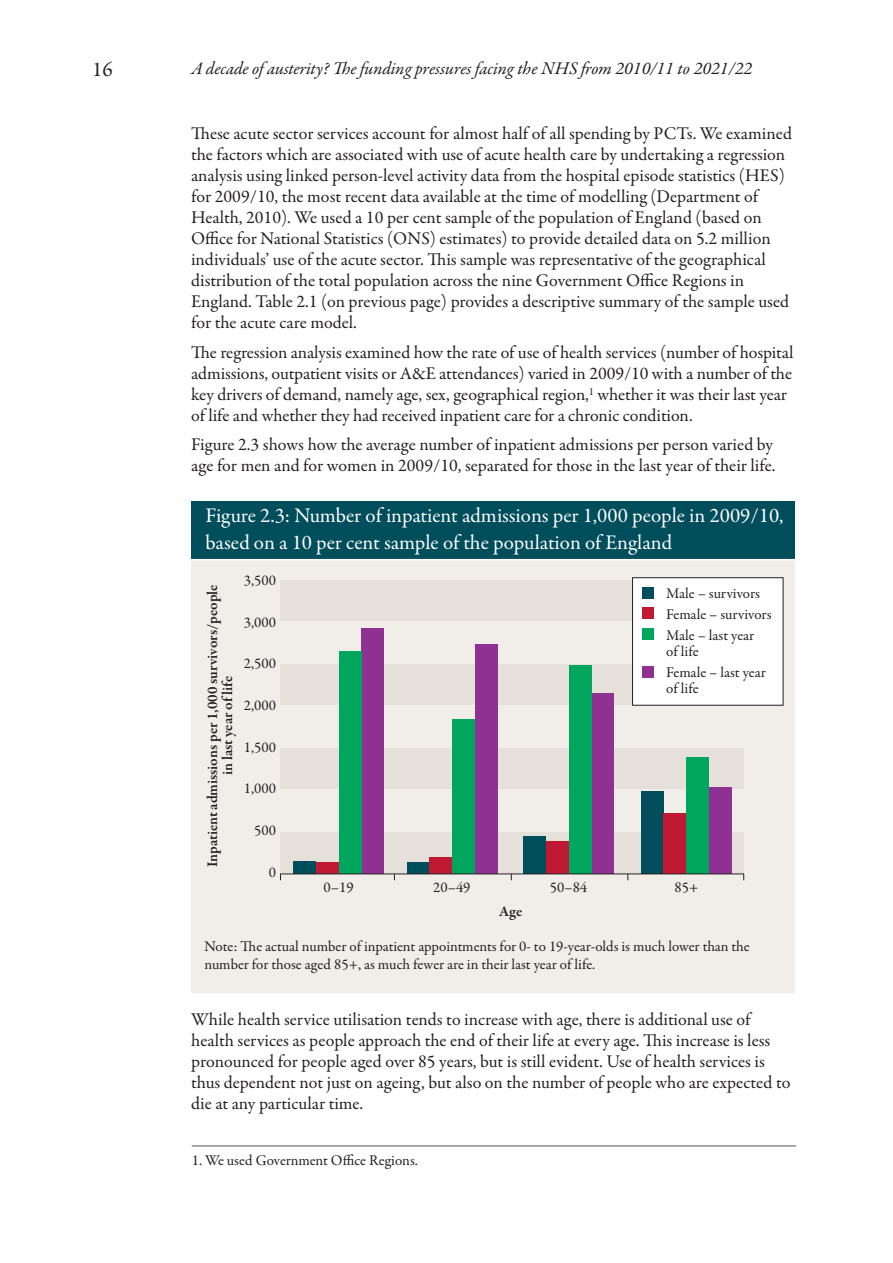
<style>
.page{position:relative;width:893px;height:1263px;background:#fff}
.page>*{position:absolute;margin:0;border:0;box-sizing:border-box;transform-origin:0 0}
.t1{font:21px/26.2px "Garamond Premr Pro";color:#fff}
.t2{font:21px "Garamond Premr Pro";color:#231f20}
.t3{font:18px/21px "Garamond Premr Pro";color:#231f20}
.t4{font:italic 18px "Garamond Premr Pro";color:#231f20}
.t5{font:15px/20.7px "Garamond Premr Pro";color:#231f20}
.t6{font:600 15px/15px "Garamond Premr Pro";color:#231f20;text-align:center}
</style>
<div class="page">
<hr style="left:192px;top:1146px;width:604px;height:1px;background:#584f4d">
<div style="left:191px;top:553px;width:604px;height:440px;background:#f1ede9"></div>
<div style="left:280px;top:580px;width:464px;height:41px;background:#e5e0da"></div>
<div style="left:280px;top:664px;width:464px;height:41px;background:#e5e0da"></div>
<div style="left:280px;top:748px;width:464px;height:41px;background:#e5e0da"></div>
<div style="left:280px;top:832px;width:464px;height:41px;background:#e5e0da"></div>
<div style="left:191px;top:502px;width:604px;height:57px;background:#004d5c"></div>
<div style="left:361px;top:628px;width:23px;height:246px;background:#8e3193"></div>
<div style="left:293px;top:861px;width:23px;height:13px;background:#004d5c"></div>
<div style="left:316px;top:862px;width:23px;height:12px;background:#c11933"></div>
<div style="left:339px;top:651px;width:22px;height:223px;background:#00a65e"></div>
<div style="left:475px;top:644px;width:22px;height:230px;background:#8e3193"></div>
<div style="left:407px;top:862px;width:22px;height:12px;background:#004d5c"></div>
<div style="left:429px;top:858px;width:23px;height:16px;background:#c11933"></div>
<div style="left:452px;top:719px;width:23px;height:155px;background:#00a65e"></div>
<div style="left:591px;top:693px;width:23px;height:181px;background:#8e3193"></div>
<div style="left:523px;top:836px;width:23px;height:38px;background:#004d5c"></div>
<div style="left:546px;top:841px;width:23px;height:33px;background:#c11933"></div>
<div style="left:569px;top:665px;width:22px;height:209px;background:#00a65e"></div>
<div style="left:709px;top:787px;width:22px;height:87px;background:#8e3193"></div>
<div style="left:641px;top:791px;width:22px;height:83px;background:#004d5c"></div>
<div style="left:663px;top:813px;width:23px;height:61px;background:#c11933"></div>
<div style="left:686px;top:757px;width:23px;height:117px;background:#00a65e"></div>
<hr style="left:280px;top:874px;width:464px;height:1px;background:#231f20">
<div style="left:632px;top:578px;width:151px;height:127px;background:#fff"></div>
<div style="left:632px;top:577px;width:151px;height:129px;border:1px solid #231f20"></div>
<div style="left:642px;top:587px;width:11px;height:11px;background:#004d5c"></div>
<div style="left:642px;top:608px;width:11px;height:11px;background:#c11933"></div>
<div style="left:642px;top:628px;width:11px;height:12px;background:#00a65e"></div>
<div style="left:642px;top:666px;width:11px;height:11px;background:#8e3193"></div>
<hr style="left:176px;top:559px;width:628px;height:1px;background:#fff">
<p class="t2" style="left:92px;top:61px;width:22px">16</p>
<p class="t4" style="left:191px;top:62px;width:562px">A decade of austerity? The funding pressures facing the NHS from 2010/11 to 2021/22</p>
<p class="t3" style="left:191px;top:125px;width:602px">These acute sector services account for almost half of all spending by PCTs. We examined the factors which are associated with use of acute health care by undertaking a regression analysis using linked person-level activity data from the hospital episode statistics (HES) for 2009/10, the most recent data available at the time of modelling (Department of Health, 2010). We used a 10 per cent sample of the population of England (based on Office for National Statistics (ONS) estimates) to provide detailed data on 5.2 million individuals’ use of the acute sector. This sample was representative of the geographical distribution of the total population across the nine Government Office Regions in England. Table 2.1 (on previous page) provides a descriptive summary of the sample used for the acute care model.</p>
<p class="t3" style="left:191px;top:343px;width:604px">The regression analysis examined how the rate of use of health services (number of hospital admissions, outpatient visits or A&amp;E attendances) varied in 2009/10 with a number of the key drivers of demand, namely age, sex, geographical region,<sup>1</sup> whether it was their last year of life and whether they had received inpatient care for a chronic condition.</p>
<p class="t3" style="left:191px;top:436px;width:586px">Figure 2.3 shows how the average number of inpatient admissions per person varied by age for men and for women in 2009/10, separated for those in the last year of their life.</p>
<p class="t1" style="left:205px;top:505px;width:580px">Figure 2.3: Number of inpatient admissions per 1,000 people in 2009/10, based on a 10 per cent sample of the population of England</p>
<p class="t5" style="left:244px;top:571px;width:34px">3,500</p>
<p class="t5" style="left:244px;top:613px;width:34px">3,000</p>
<p class="t5" style="left:244px;top:655px;width:34px">2,500</p>
<p class="t5" style="left:244px;top:696px;width:34px">2,000</p>
<p class="t5" style="left:244px;top:738px;width:34px">1,500</p>
<p class="t5" style="left:244px;top:780px;width:34px">1,000</p>
<p class="t5" style="left:254px;top:822px;width:23px">500</p>
<p class="t5" style="left:269px;top:863px;width:9px">0</p>
<p class="t6" style="left:206px;top:867px;width:284px;rotate:-90deg">Inpatient admissions per 1,000 survivors/people in last year of life</p>
<p class="t5" style="left:666px;top:584px;width:107px">Male – survivors<br>Female – survivors<br>Male – last year</p>
<p class="t5" style="left:666px;top:642px;width:101px">of life<br>Female – last year</p>
<p class="t5" style="left:666px;top:680px;width:34px">of life</p>
<p class="t5" style="left:323px;top:878px;width:32px">0–19</p>
<p class="t5" style="left:433px;top:878px;width:39px">20–49</p>
<p class="t5" style="left:550px;top:878px;width:39px">50–84</p>
<p class="t5" style="left:674px;top:878px;width:25px">85+</p>
<p class="t6" style="left:499px;top:906px;width:25px">Age</p>
<p class="t5" style="left:204px;top:939px;width:547px;line-height:18px">Note: The actual number of inpatient appointments for 0- to 19-year-olds is much lower than the number for those aged 85+, as much fewer are in their last year of life.</p>
<p class="t3" style="left:191px;top:1011px;width:601px">While health service utilisation tends to increase with age, there is additional use of health services as people approach the end of their life at every age. This increase is less pronounced for people aged over 85 years, but is still evident. Use of health services is thus dependent not just on ageing, but also on the number of people who are expected to die at any particular time.</p>
<p class="t5" style="left:192px;top:1152px;width:228px">1. We used Government Office Regions.</p>
</div>
